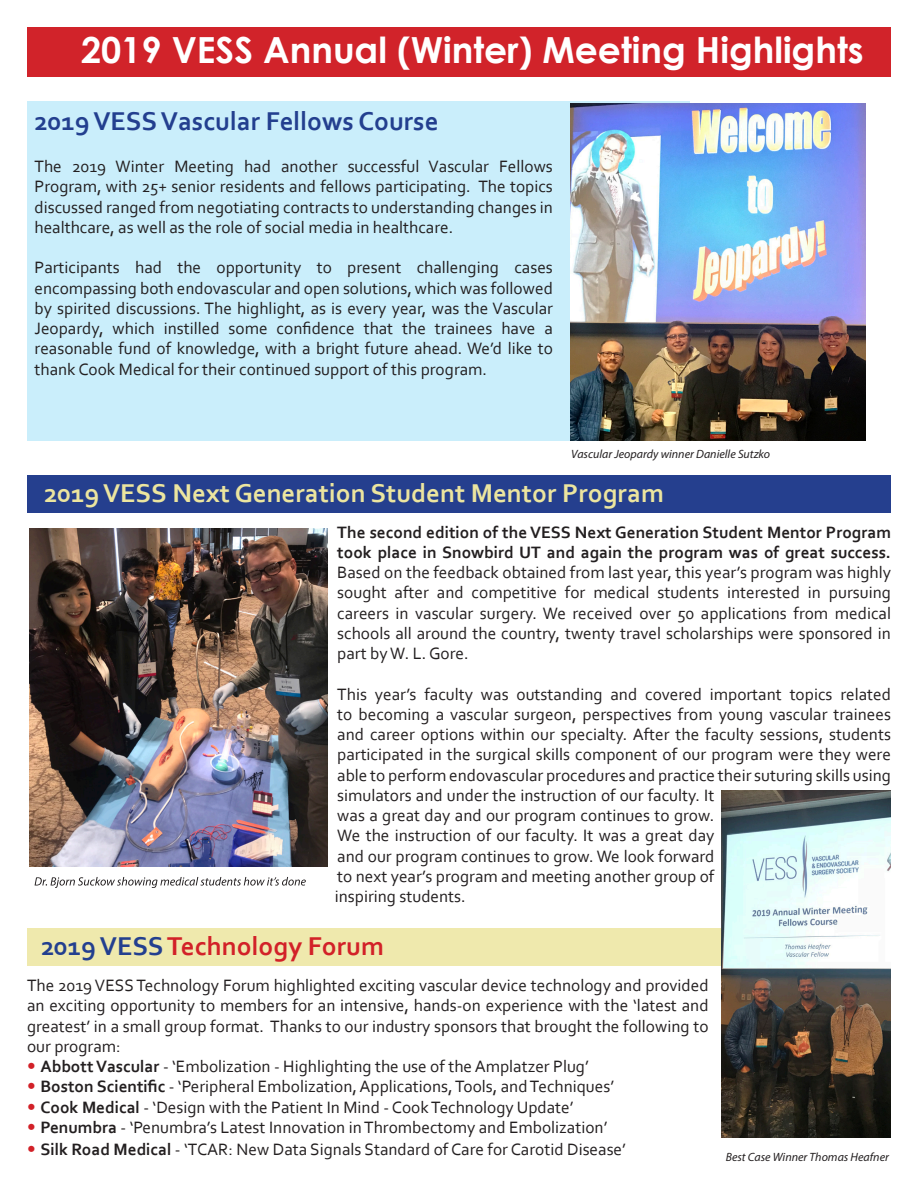
<style>
.page{position:relative;width:918px;height:1188px;background:#fff}
.page>*{position:absolute;margin:0;border:0;box-sizing:border-box;transform-origin:0 0}
.t1{font:700 36px "Century Gothic";color:#fff}
.t2{font:700 27px "Corbel";color:#ece59f}
.t3{font:700 27px "Corbel";color:#233f8f}
.t4{font:700 27px "Corbel";color:#d22128}
.t5{font:17.25px/20.2px "Corbel";color:#231f20;text-align:justify}
.t6{font:italic 12px "Myriad Pro";color:#231f20}
.s1{font-weight:700}
.s2{color:#233f8f}
.s3{font-family:"Helvetica Neue LT";font-weight:700;color:#d22128}
</style>
<div class="page">
<div style="left:27px;top:929px;width:703px;height:37px;background:#efe9ad"></div>
<div style="left:27px;top:475px;width:863px;height:37px;background:#253f8e"></div>
<div style="left:27px;top:101px;width:662px;height:340px;background:#caeefb"></div>
<div style="left:27px;top:27px;width:864px;height:49px;background:#d1232a"></div>
<img style="left:29px;top:528px;width:299px;height:339px">
<img style="left:570px;top:104px;width:295px;height:337px">
<img style="left:722px;top:791px;width:169px;height:346px">
<svg style="left:35px;top:877px;width:271px;height:11px"></svg>
<p class="t1" style="left:81px;top:28px;width:784px">2019 VESS Annual (Winter) Meeting Highlights</p>
<p class="t3" style="left:35px;top:105px;width:405px">2019 VESS Vascular Fellows Course</p>
<p class="t5" style="left:35px;top:156px;width:520px">The 2019 Winter Meeting had another successful Vascular Fellows Program, with 25+ senior residents and fellows participating. The topics discussed ranged from negotiating contracts to understanding changes in healthcare, as well as the role of social media in healthcare.</p>
<p class="t5" style="left:35px;top:257px;width:520px">Participants had the opportunity to present challenging cases encompassing both endovascular and open solutions, which was followed by spirited discussions. The highlight, as is every year, was the Vascular Jeopardy, which instilled some confidence that the trainees have a reasonable fund of knowledge, with a bright future ahead. We’d like to thank Cook Medical for their continued support of this program.</p>
<p class="t6" style="left:571px;top:447px;width:200px">Vascular Jeopardy winner Danielle Sutzko</p>
<p class="t2" style="left:44px;top:476px;width:621px">2019 VESS Next Generation Student Mentor Program</p>
<p class="t5" style="left:337px;top:521px;width:555px"><span class="s1">The second edition of the VESS Next Generation Student Mentor Program took place in Snowbird UT and again the program was of great success.<br></span>Based on the feedback obtained from last year, this year’s program was highly sought after and competitive for medical students interested in pursuing careers in vascular surgery. We received over 50 applications from medical schools all around the country, twenty travel scholarships were sponsored in part by W. L. Gore.</p>
<p class="t5" style="left:335px;top:683px;width:558px;text-align:left">This year’s faculty was outstanding and covered important topics related to becoming a vascular surgeon, perspectives from young vascular trainees and career options within our specialty. After the faculty sessions, students participated in the surgical skills component of our program were they were able to perform endovascular procedures and practice their suturing skills using simulators and under the instruction of our faculty. It<br>was a great day and our program continues to grow.<br>We the instruction of our faculty. It was a great day<br>and our program continues to grow. We look forward<br>to next year’s program and meeting another group of<br>inspiring students.</p>
<p class="t4" style="left:41px;top:930px;width:344px"><span class="s2">2019 VESS</span> Technology Forum</p>
<p class="t5" style="left:27px;top:975px;width:683px">The 2019 VESS Technology Forum highlighted exciting vascular device technology and provided an exciting opportunity to members for an intensive, hands-on experience with the ‘latest and greatest’ in a small group format. Thanks to our industry sponsors that brought the following to our program:</p>
<p class="t5" style="left:27px;top:1056px;width:563px"><span class="s3">•</span> <span class="s1">Abbott Vascular</span> - ‘Embolization - Highlighting the use of the Amplatzer Plug’</p>
<p class="t5" style="left:27px;top:1076px;width:589px"><span class="s3">•</span> <span class="s1">Boston Scientific</span> - ‘Peripheral Embolization, Applications, Tools, and Techniques’</p>
<p class="t5" style="left:27px;top:1096px;width:548px"><span class="s3">•</span> <span class="s1">Cook Medical</span> - ‘Design with the Patient In Mind - Cook Technology Update’</p>
<p class="t5" style="left:27px;top:1117px;width:582px"><span class="s3">•</span> <span class="s1">Penumbra</span> - ‘Penumbra’s Latest Innovation in Thrombectomy and Embolization’</p>
<p class="t5" style="left:27px;top:1138px;width:601px"><span class="s3">•</span> <span class="s1">Silk Road Medical</span> - ‘TCAR: New Data Signals Standard of Care for Carotid Disease’</p>
<p class="t6" style="left:726px;top:1149px;width:165px">Best Case Winner Thomas Heafner</p>
</div>
